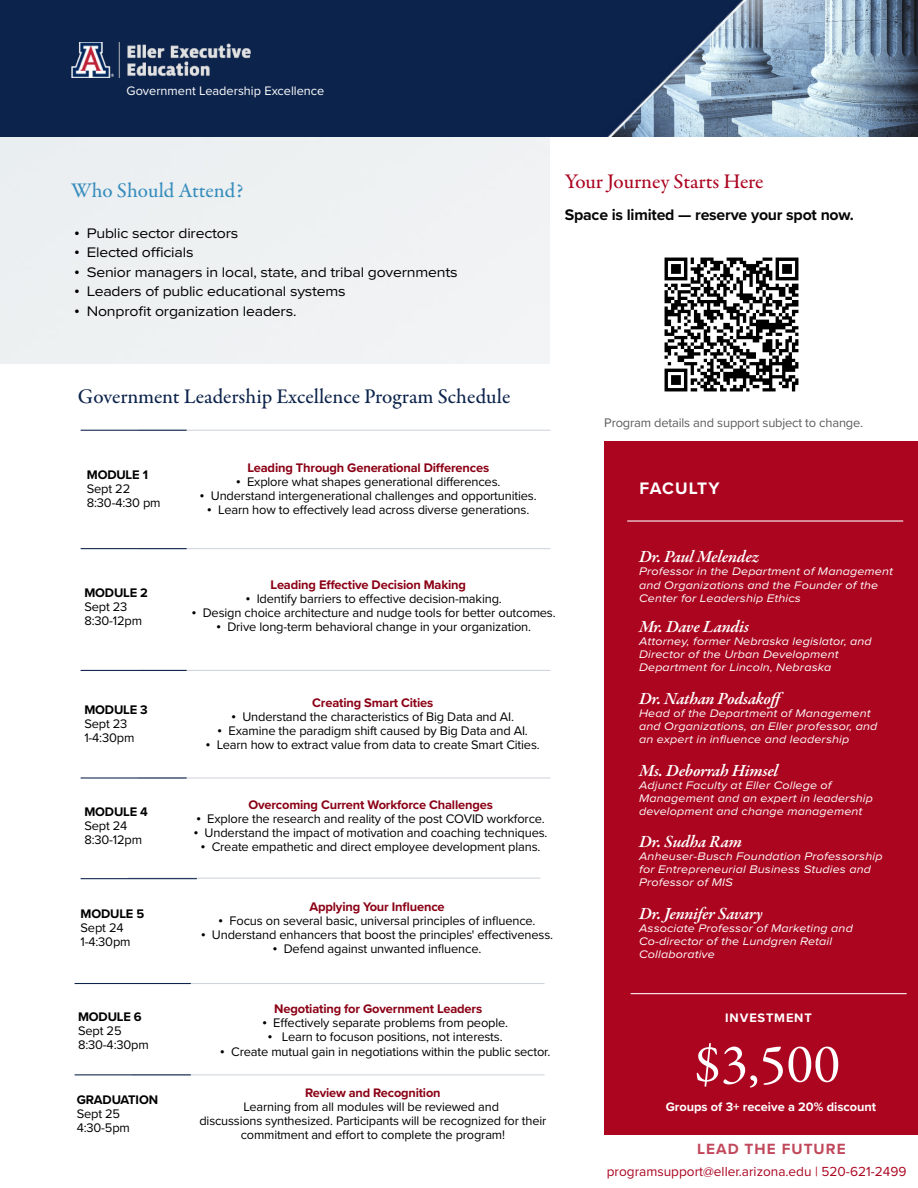
<style>
.page{position:relative;width:918px;height:1188px;background:#fff}
.page>*{position:absolute;margin:0;border:0;box-sizing:border-box;transform-origin:0 0}
.t1{font:55.5px "Garamond Premr Pro";color:#fff}
.t2{font:500 21px "Garamond Premr Pro";color:#0c234b}
.t3{font:500 21px "Garamond Premr Pro";letter-spacing:-.01em;color:#ab0520}
.t4{font:500 21px "Garamond Premr Pro";color:#378dbd}
.t5{font:italic 600 17.4px "Garamond Premr Pro";letter-spacing:-.015em;color:#fff}
.t6{font:700 17.25px "Proxima Nova";letter-spacing:.05em;color:#fff}
.t7{font:700 15.9px "Proxima Nova";letter-spacing:-.015em;color:#080707}
.t8{font:700 15.3px "Proxima Nova";letter-spacing:.065em;color:#c1485b}
.t9{font:14.4px "Proxima Nova Wide";letter-spacing:-.015em;color:#000}
.t10{font:13.65px "Proxima Nova";color:#ab0520}
.t11{font:12.9px/14.1px "Proxima Nova";letter-spacing:-.015em;color:#000}
.t12{font:700 12.9px "Proxima Nova";letter-spacing:-.015em;color:#8b0015}
.t13{font:700 12.9px "Proxima Nova";letter-spacing:-.015em;color:#000}
.t14{font:12.9px "Proxima Nova";letter-spacing:-.015em;color:rgb(8 7 7/.66)}
.t15{font:12.75px/14px "Proxima Nova";letter-spacing:-.015em;color:#000;text-align:center}
.t16{font:12.75px "Proxima Nova";color:#fff}
.t17{font:700 12.75px "Proxima Nova";color:#fff}
.t18{font:700 12.75px "Proxima Nova";letter-spacing:-.015em;color:#8b0015}
.t19{font:700 12.75px "Proxima Nova";letter-spacing:.065em;color:#fff}
.t20{font:italic 11.4px/13px "Proxima Nova Wide";letter-spacing:.015em;color:#fff}
.s1{font-family:"Times New Roman"}
</style>
<div class="page">
<div style="left:0;top:136px;width:550px;height:228px;background:#edf1f3"></div>
<img style="left:775px;top:0;width:143px;height:136px">
<img style="left:0;top:0;width:775px;height:136px">
<img style="left:71px;top:43px;width:231px;height:35px">
<hr style="left:81px;top:430px;width:106px;height:1px;background:#0c234b">
<hr style="left:81px;top:548px;width:106px;height:1px;background:#0c234b">
<hr style="left:81px;top:670px;width:106px;height:1px;background:#0c234b">
<hr style="left:81px;top:777px;width:106px;height:2px;background:#0c234b">
<hr style="left:138px;top:430px;width:413px;height:1px;background:#0c234b">
<hr style="left:138px;top:548px;width:413px;height:1px;background:#0c234b">
<hr style="left:138px;top:670px;width:413px;height:1px;background:#0c234b">
<hr style="left:138px;top:777px;width:413px;height:2px;background:#0c234b">
<hr style="left:81px;top:878px;width:116px;height:1px;background:#0c234b">
<hr style="left:128px;top:878px;width:412px;height:1px;background:#0c234b">
<img style="left:664px;top:257px;width:135px;height:135px">
<hr style="left:75px;top:983px;width:116px;height:1px;background:#0c234b">
<hr style="left:132px;top:983px;width:413px;height:1px;background:#0c234b">
<hr style="left:75px;top:1074px;width:116px;height:1px;background:#0c234b">
<hr style="left:132px;top:1074px;width:413px;height:1px;background:#0c234b">
<div style="left:604px;top:442px;width:314px;height:693px;background:#ac051f"></div>
<hr style="left:631px;top:993px;width:276px;height:1px;background:#fff">
<hr style="left:627px;top:520px;width:276px;height:2px;background:#fff">
<p class="t16" style="left:127px;top:81px;width:199px">Government Leadership Excellence</p>
<h2 class="t4" style="left:71px;top:177px;width:174px">Who Should Attend?</h2>
<h2 class="t3" style="left:565px;top:169px;width:200px">Your Journey Starts Here</h2>
<p class="t9" style="left:75px;top:222px;width:165px"><span class="s1">•</span> Public sector directors</p>
<p class="t9" style="left:75px;top:242px;width:121px"><span class="s1">•</span> Elected officials</p>
<p class="t9" style="left:75px;top:261px;width:385px"><span class="s1">•</span> Senior managers in local, state, and tribal governments</p>
<p class="t9" style="left:75px;top:281px;width:273px"><span class="s1">•</span> Leaders of public educational systems</p>
<p class="t9" style="left:75px;top:301px;width:223px"><span class="s1">•</span> Nonprofit organization leaders.</p>
<p class="t7" style="left:565px;top:203px;width:291px">Space is limited — reserve your spot now.</p>
<h2 class="t2" style="left:78px;top:384px;width:434px">Government Leadership Excellence Program Schedule</h2>
<p class="t13" style="left:87px;top:465px;width:63px">MODULE 1</p>
<p class="t11" style="left:87px;top:481px;width:75px">Sept 22<br>8:30-4:30 pm</p>
<p class="t13" style="left:84px;top:583px;width:65px">MODULE 2</p>
<p class="t11" style="left:84px;top:599px;width:59px">Sept 23<br>8:30-12pm</p>
<p class="t13" style="left:84px;top:700px;width:65px">MODULE 3</p>
<p class="t11" style="left:84px;top:716px;width:52px">Sept 23<br>1-4:30pm</p>
<p class="t13" style="left:84px;top:802px;width:65px">MODULE 4</p>
<p class="t11" style="left:84px;top:818px;width:59px">Sept 24<br>8:30-12pm</p>
<p class="t13" style="left:81px;top:904px;width:65px">MODULE 5</p>
<p class="t11" style="left:81px;top:920px;width:52px">Sept 24<br>1-4:30pm</p>
<p class="t13" style="left:78px;top:1007px;width:65px">MODULE 6</p>
<p class="t11" style="left:78px;top:1023px;width:72px">Sept 25<br>8:30-4:30pm</p>
<p class="t13" style="left:77px;top:1090px;width:83px">GRADUATION</p>
<p class="t11" style="left:77px;top:1106px;width:55px">Sept 25<br>4:30-5pm</p>
<p class="t12" style="left:247px;top:458px;width:243px">Leading Through Generational Differences</p>
<p class="t11" style="left:236px;top:474px;width:266px"><span class="s1">•</span> Explore what shapes generational differences.</p>
<p class="t11" style="left:200px;top:488px;width:338px"><span class="s1">•</span> Understand intergenerational challenges and opportunities.</p>
<p class="t11" style="left:207px;top:502px;width:324px"><span class="s1">•</span> Learn how to effectively lead across diverse generations.</p>
<p class="t12" style="left:271px;top:575px;width:197px">Leading Effective Decision Making</p>
<p class="t11" style="left:246px;top:591px;width:258px"><span class="s1">•</span> Identify barriers to effective decision-making.</p>
<p class="t11" style="left:192px;top:605px;width:365px"><span class="s1">•</span> Design choice architecture and nudge tools for better outcomes.</p>
<p class="t11" style="left:216px;top:619px;width:316px"><span class="s1">•</span> Drive long-term behavioral change in your organization.</p>
<p class="t12" style="left:312px;top:693px;width:123px">Creating Smart Cities</p>
<p class="t11" style="left:231px;top:709px;width:284px"><span class="s1">•</span> Understand the characteristics of Big Data and AI.</p>
<p class="t11" style="left:218px;top:723px;width:312px"><span class="s1">•</span> Examine the paradigm shift caused by Big Data and AI.</p>
<p class="t11" style="left:206px;top:737px;width:336px"><span class="s1">•</span> Learn how to extract value from data to create Smart Cities.</p>
<p class="t12" style="left:248px;top:795px;width:246px">Overcoming Current Workforce Challenges</p>
<p class="t11" style="left:196px;top:811px;width:350px"><span class="s1">•</span> Explore the research and reality of the post COVID workforce.</p>
<p class="t11" style="left:194px;top:825px;width:355px"><span class="s1">•</span> Understand the impact of motivation and coaching techniques.</p>
<p class="t11" style="left:201px;top:839px;width:341px"><span class="s1">•</span> Create empathetic and direct employee development plans.</p>
<p class="t12" style="left:309px;top:897px;width:137px">Applying Your Influence</p>
<p class="t11" style="left:219px;top:913px;width:318px"><span class="s1">•</span> Focus on several basic, universal principles of influence.</p>
<p class="t11" style="left:201px;top:927px;width:354px"><span class="s1">•</span> Understand enhancers that boost the principles' effectiveness.</p>
<p class="t11" style="left:273px;top:941px;width:210px"><span class="s1">•</span> Defend against unwanted influence.</p>
<p class="t12" style="left:274px;top:999px;width:209px">Negotiating for Government Leaders</p>
<p class="t11" style="left:262px;top:1016px;width:247px"><span class="s1">•</span> Effectively separate problems from people.</p>
<p class="t11" style="left:268px;top:1030px;width:236px"><span class="s1">•</span> Learn to focuson positions, not interests.</p>
<p class="t11" style="left:220px;top:1044px;width:332px"><span class="s1">•</span> Create mutual gain in negotiations within the public sector.</p>
<p class="t18" style="left:305px;top:1083px;width:137px">Review and Recognition</p>
<p class="t15" style="left:199px;top:1099px;width:348px">Learning from all modules will be reviewed and<br>discussions synthesized. Participants will be recognized for their commitment and effort to complete the program!</p>
<p class="t14" style="left:604px;top:413px;width:260px">Program details and support subject to change.</p>
<h3 class="t6" style="left:639px;top:475px;width:82px">FACULTY</h3>
<h3 class="t5" style="left:639px;top:546px;width:122px">Dr. Paul Melendez</h3>
<p class="t20" style="left:639px;top:565px;width:255px">Professor in the Department of Management and Organizations and the Founder of the<br>Center for Leadership Ethics</p>
<h3 class="t5" style="left:639px;top:616px;width:111px">Mr. Dave Landis</h3>
<p class="t20" style="left:639px;top:634px;width:234px">Attorney, former Nebraska legislator, and<br>Director of the Urban Development<br>Department for Lincoln, Nebraska</p>
<h3 class="t5" style="left:639px;top:688px;width:150px">Dr. Nathan Podsakoff</h3>
<p class="t20" style="left:639px;top:706px;width:240px">Head of the Department of Management and Organizations, an Eller professor, and an expert in influence and leadership</p>
<h3 class="t5" style="left:639px;top:760px;width:141px">Ms. Deborrah Himsel</h3>
<p class="t20" style="left:639px;top:778px;width:235px">Adjunct Faculty at Eller College of<br>Management and an expert in leadership development and change management</p>
<h3 class="t5" style="left:639px;top:831px;width:104px">Dr. Sudha Ram</h3>
<p class="t20" style="left:639px;top:849px;width:245px">Anheuser-Busch Foundation Professorship for Entrepreneurial Business Studies and<br>Professor of MIS</p>
<h3 class="t5" style="left:639px;top:903px;width:125px">Dr. Jennifer Savary</h3>
<p class="t20" style="left:639px;top:921px;width:215px">Associate Professor of Marketing and<br>Co-director of the Lundgren Retail<br>Collaborative</p>
<p class="t19" style="left:725px;top:1009px;width:88px">INVESTMENT</p>
<h1 class="t1" style="left:694px;top:1031px;width:148px">$3,500</h1>
<p class="t17" style="left:666px;top:1098px;width:212px">Groups of 3+ receive a 20% discount</p>
<p class="t8" style="left:697px;top:1138px;width:150px">LEAD THE FUTURE</p>
<p class="t10" style="left:607px;top:1161px;width:301px">programsupport@eller.arizona.edu | 520-621-2499</p>
</div>
